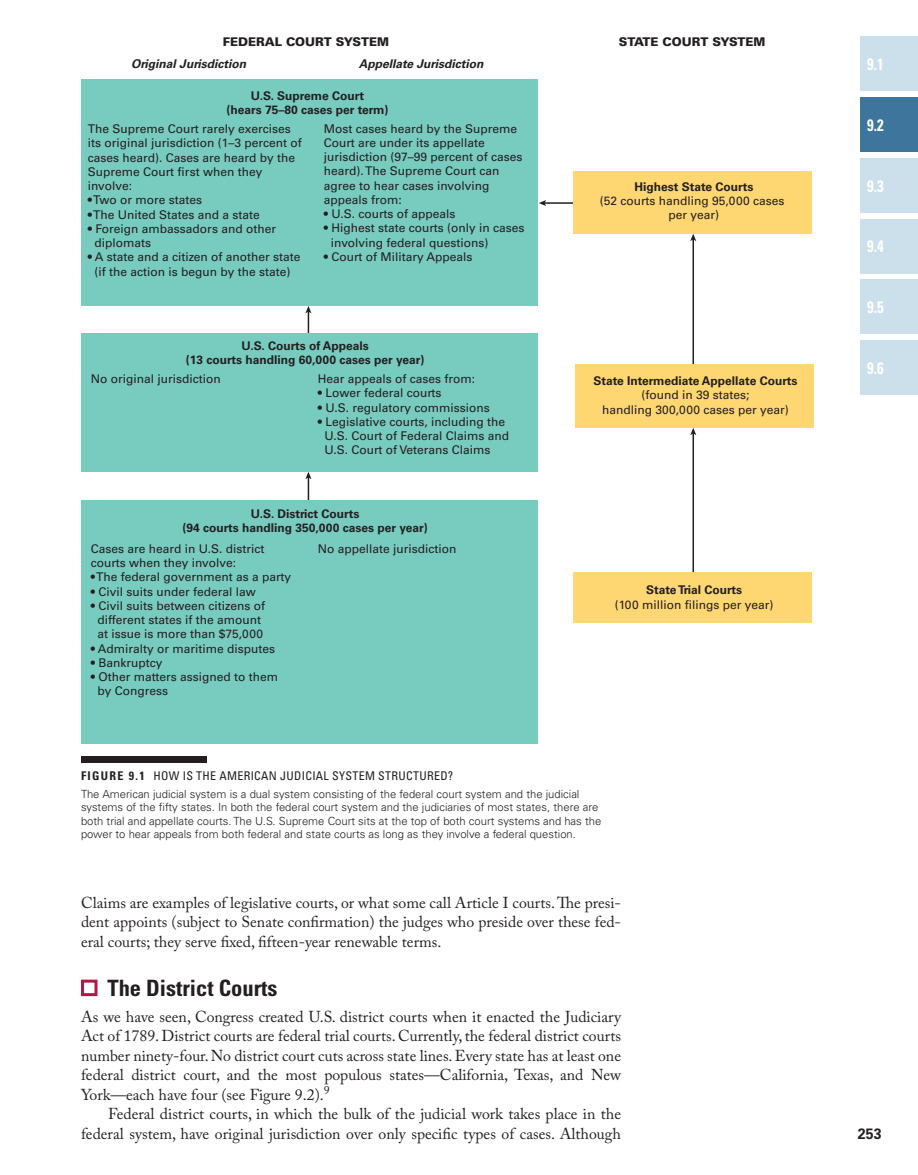
<style>
.page{position:relative;width:918px;height:1175px;background:#fff}
.page>*{position:absolute;margin:0;border:0;box-sizing:border-box;transform-origin:0 0}
.t1{font:700 condensed 22.5px "Univers LT Std";color:#231f20}
.t2{font:700 condensed 16.5px "Univers LT Std";color:#fff;scale:.9 1}
.t3{font:15.75px/19.5px "Adobe Caslon Pro";color:#231f20;text-align:justify}
.t4{font:700 15px "Univers LT Std";color:#231f20;scale:.95 1}
.t5{font:12px/14.2px "Univers LT Std";color:#231f20}
.t6{font:700 12px/14.2px "Univers LT Std";color:#231f20;text-align:center}
.t7{font:italic 700 12px "Univers LT Std";color:#231f20}
.t8{font:condensed 12px "Univers LT Std";letter-spacing:.025em;color:#231f20}
.t9{font:900 12px "Univers LT Std";color:#231f20}
.t10{font:900 12px "Univers LT Std";letter-spacing:-.02em;color:#231f20}
.t11{font:700 condensed 12px "Univers LT Std";color:#231f20}
.t12{font:300 11.25px/13.5px "Univers LT Std";color:#231f20}
.s1{font-weight:400}
</style>
<div class="page">
<div style="left:860px;top:36px;width:58px;height:55px;background:#cce0eb"></div>
<div style="left:860px;top:218px;width:58px;height:55px;background:#cce0eb"></div>
<div style="left:860px;top:279px;width:58px;height:55px;background:#cce0eb"></div>
<div style="left:860px;top:158px;width:58px;height:55px;background:#cce0eb"></div>
<div style="left:860px;top:340px;width:58px;height:55px;background:#cce0eb"></div>
<div style="left:860px;top:97px;width:58px;height:55px;background:#3e759c"></div>
<div style="left:81px;top:979px;width:17px;height:17px;border:3px solid #b11844"></div>
<svg style="left:305px;top:306px;width:6px;height:27px"></svg>
<svg style="left:305px;top:472px;width:6px;height:28px"></svg>
<hr style="left:693px;top:433px;width:1px;height:143px;background:#231f20">
<svg style="left:690px;top:428px;width:6px;height:7px"></svg>
<hr style="left:693px;top:239px;width:1px;height:129px;background:#231f20">
<svg style="left:690px;top:234px;width:6px;height:7px"></svg>
<div style="left:573px;top:172px;width:239px;height:62px;background:#fed672"></div>
<div style="left:575px;top:364px;width:238px;height:63px;background:#fed672"></div>
<div style="left:573px;top:572px;width:239px;height:50px;background:#fed672"></div>
<div style="left:81px;top:80px;width:457px;height:226px;background:#78cbbf"></div>
<div style="left:81px;top:333px;width:457px;height:138px;background:#78cbbf"></div>
<div style="left:81px;top:500px;width:457px;height:243px;background:#78cbbf"></div>
<hr style="left:544px;top:202px;width:29px;height:2px;background:#231f20">
<svg style="left:539px;top:200px;width:7px;height:6px"></svg>
<div style="left:81px;top:756px;width:126px;height:6px;background:#231f20"></div>
<p class="t9" style="left:223px;top:34px;width:168px">FEDERAL COURT SYSTEM</p>
<p class="t10" style="left:619px;top:34px;width:148px">STATE COURT SYSTEM</p>
<p class="t7" style="left:131px;top:57px;width:117px">Original Jurisdiction</p>
<p class="t7" style="left:359px;top:57px;width:126px">Appellate Jurisdiction</p>
<p class="t6" style="left:226px;top:88px;width:164px">U.S. Supreme Court<br>(hears 75–80 cases per term)</p>
<p class="t5" style="left:88px;top:122px;width:216px">The Supreme Court rarely exercises its original jurisdiction (1–3 percent of cases heard). Cases are heard by the<br>Supreme Court first when they involve:</p>
<p class="t5" style="left:88px;top:193px;width:116px">• Two or more states</p>
<p class="t5" style="left:88px;top:207px;width:174px">• The United States and a state</p>
<p class="t5" style="left:94px;top:221px;width:183px;text-indent:-7px">• Foreign ambassadors and other diplomats</p>
<p class="t5" style="left:88px;top:250px;width:214px;text-align:center">• A state and a citizen of another state (if the action is begun by the state)</p>
<p class="t5" style="left:324px;top:121px;width:200px">Most cases heard by the Supreme<br>Court are under its appellate jurisdiction (97–99 percent of cases heard). The Supreme Court can agree to hear cases involving appeals from:</p>
<p class="t5" style="left:324px;top:207px;width:133px">• U.S. courts of appeals</p>
<p class="t5" style="left:331px;top:221px;width:195px;text-indent:-7px">• Highest state courts (only in cases involving federal questions)</p>
<p class="t5" style="left:324px;top:249px;width:150px">• Court of Military Appeals</p>
<p class="t6" style="left:186px;top:338px;width:240px">U.S. Courts of Appeals<br>(13 courts handling 60,000 cases per year)</p>
<p class="t5" style="left:91px;top:372px;width:132px">No original jurisdiction</p>
<p class="t5" style="left:318px;top:372px;width:159px">Hear appeals of cases from:</p>
<p class="t5" style="left:318px;top:386px;width:125px">• Lower federal courts</p>
<p class="t5" style="left:318px;top:400px;width:173px">• U.S. regulatory commissions</p>
<p class="t5" style="left:325px;top:415px;width:186px;text-indent:-7px">• Legislative courts, including the<br>U.S. Court of Federal Claims and<br>U.S. Court of Veterans Claims</p>
<p class="t6" style="left:182px;top:506px;width:247px">U.S. District Courts<br>(94 courts handling 350,000 cases per year)</p>
<p class="t5" style="left:91px;top:541px;width:175px">Cases are heard in U.S. district courts when they involve:</p>
<p class="t5" style="left:91px;top:570px;width:202px">• The federal government as a party</p>
<p class="t5" style="left:91px;top:584px;width:167px">• Civil suits under federal law</p>
<p class="t5" style="left:91px;top:598px;width:176px;text-align:center">• Civil suits between citizens of different states if the amount at issue is more than $75,000</p>
<p class="t5" style="left:91px;top:641px;width:186px">• Admiralty or maritime disputes</p>
<p class="t5" style="left:91px;top:655px;width:73px">• Bankruptcy</p>
<p class="t5" style="left:98px;top:669px;width:182px;text-indent:-7px">• Other matters assigned to them by Congress</p>
<p class="t5" style="left:318px;top:541px;width:140px">No appellate jurisdiction</p>
<p class="t6" style="left:635px;top:179px;width:120px">Highest State Courts</p>
<p class="t5" style="left:600px;top:194px;width:186px;text-align:center">(52 courts handling 95,000 cases per year)</p>
<p class="t6" style="left:593px;top:374px;width:206px">State Intermediate Appellate Courts</p>
<p class="t5" style="left:602px;top:388px;width:188px;text-align:center">(found in 39 states;<br>handling 300,000 cases per year)</p>
<p class="t6" style="left:646px;top:583px;width:98px">State Trial Courts</p>
<p class="t5" style="left:615px;top:597px;width:160px">(100 million filings per year)</p>
<p class="t11" style="left:81px;top:768px;width:82px">Figure 9.1 <span class="s1">HOW</span></p>
<p class="t8" style="left:183px;top:767px;width:224px">IS THE AMERICAN JU DICIAL SYSTEM STRUCTU</p>
<p class="t8" style="left:427px;top:767px;width:28px">RED?</p>
<p class="t12" style="left:81px;top:787px;width:522px">The American judicial system is a dual system consisting of the federal court system and the judicial systems of the fifty states. In both the federal court system and the judiciaries of most states, there are both trial and appellate courts. The U.S. Supreme Court sits at the top of both court systems and has the power to hear appeals from both federal and state courts as long as they involve a federal question.</p>
<p class="t3" style="left:81px;top:892px;width:541px">Claims are examples of legislative courts, or what some call Article I courts. The presi&shy;dent appoints (subject to Senate confirmation) the judges who preside over these fed&shy;eral courts; they serve fixed, fifteen-year renewable terms.</p>
<h1 class="t1" style="left:107px;top:974px;width:171px">The District Courts</h1>
<p class="t3" style="left:81px;top:1006px;width:542px">As we have seen, Congress created U.S. district courts when it enacted the Judiciary Act of 1789. District courts are federal trial courts. Currently, the federal district courts number ninety-four. No district court cuts across state lines. Every state has at least one federal district court, and the most populous states—California, Texas, and New York—each have four (see Figure 9.2).<sup>9</sup></p>
<h3 class="t3" style="left:81px;top:1104px;width:542px;text-align:right">Federal district courts, in which the bulk of the judicial work takes place in the federal system, have original jurisdiction over only specific types of cases. Although</h3>
<h2 class="t2" style="left:867px;top:54px;width:20px">9.1</h2>
<h2 class="t2" style="left:867px;top:115px;width:20px">9.2</h2>
<h2 class="t2" style="left:867px;top:175px;width:20px">9.3</h2>
<h2 class="t2" style="left:867px;top:236px;width:20px">9.4</h2>
<h2 class="t2" style="left:867px;top:297px;width:20px">9.5</h2>
<h2 class="t2" style="left:867px;top:357px;width:20px">9.6</h2>
<p class="t4" style="left:858px;top:1124px;width:27px">253</p>
</div>
